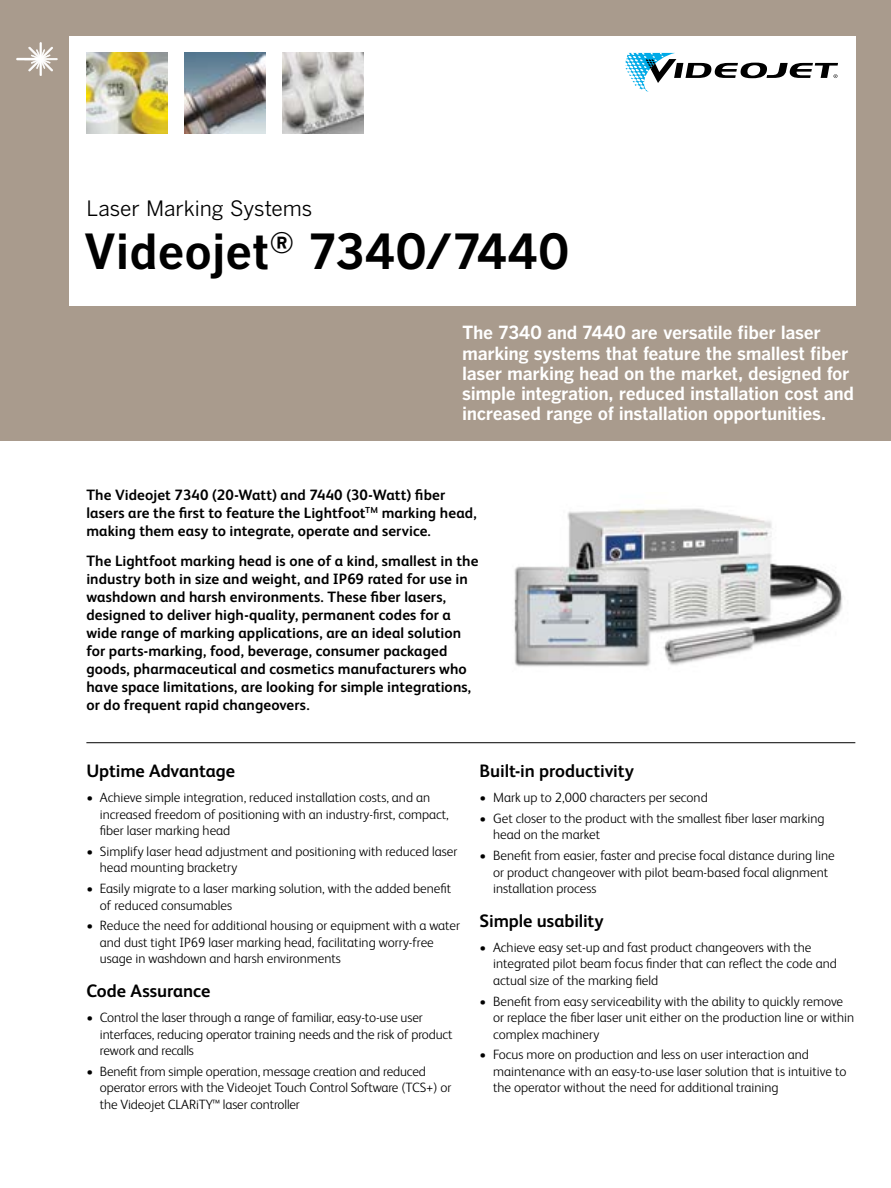
<style>
.page{position:relative;width:891px;height:1188px;background:#fff}
.page>*{position:absolute;margin:0;border:0;box-sizing:border-box;transform-origin:0 0}
.t1{font:700 48px "Benton Gothic";color:#000}
.t2{font:21px "Benton Gothic";letter-spacing:-.005em;color:#000}
.t3{font:700 18px/20.2px "Benton Gothic";letter-spacing:-.02em;color:#fff}
.t4{font:700 18px "FS Albert Pro";letter-spacing:-.005em;color:#000}
.t5{font:700 15px/18px "FS Albert Pro";letter-spacing:.005em;color:#000}
.t6{font:300 13.5px/16.5px "FS Albert Pro";color:#000}
</style>
<div class="page">
<div style="left:0;top:0;width:891px;height:441px;background:#a99b8d"></div>
<div style="left:69px;top:36px;width:786px;height:270px;background:#fff"></div>
<hr style="left:16px;top:58px;width:26px;height:2px;background:#fff">
<hr style="left:24px;top:58px;width:34px;height:2px;background:#fff">
<hr style="left:40px;top:42px;width:2px;height:34px;background:#fff">
<svg style="left:28px;top:47px;width:25px;height:24px"></svg>
<svg style="left:625px;top:53px;width:213px;height:39px"></svg>
<hr style="left:86px;top:742px;width:769px;height:1px;background:#000">
<img style="left:185px;top:53px;width:81px;height:81px">
<img style="left:514px;top:508px;width:329px;height:159px">
<img style="left:283px;top:53px;width:81px;height:81px">
<img style="left:86px;top:53px;width:81px;height:81px">
<h2 class="t2" style="left:86px;top:197px;width:227px">Laser Marking Systems</h2>
<h1 class="t1" style="left:84px;top:224px;width:488px">Videojet<sup>®</sup> 7340/7440</h1>
<p class="t3" style="left:462px;top:323px;width:393px">The 7340 and 7440 are versatile fiber laser marking systems that feature the smallest fiber laser marking head on the market, designed for simple integration, reduced installation cost and increased range of installation opportunities.</p>
<p class="t5" style="left:86px;top:485px;width:392px">The Videojet 7340 (20-Watt) and 7440 (30-Watt) fiber lasers are the first to feature the Lightfoot<sup>TM</sup> marking head, making them easy to integrate, operate and service.</p>
<p class="t5" style="left:86px;top:551px;width:394px">The Lightfoot marking head is one of a kind, smallest in the industry both in size and weight, and IP69 rated for use in washdown and harsh environments. These fiber lasers, designed to deliver high-quality, permanent codes for a wide range of marking applications, are an ideal solution for parts-marking, food, beverage, consumer packaged goods, pharmaceutical and cosmetics manufacturers who have space limitations, are looking for simple integrations, or do frequent rapid changeovers.</p>
<h3 class="t4" style="left:86px;top:758px;width:150px">Uptime Advantage</h3>
<p class="t6" style="left:100px;top:789px;width:351px;text-indent:-14px">• Achieve simple integration, reduced installation costs, and an increased freedom of positioning with an industry-first, compact, fiber laser marking head</p>
<p class="t6" style="left:100px;top:842px;width:359px;text-indent:-14px">• Simplify laser head adjustment and positioning with reduced laser head mounting bracketry</p>
<p class="t6" style="left:100px;top:879px;width:353px;text-indent:-14px">• Easily migrate to a laser marking solution, with the added benefit of reduced consumables</p>
<p class="t6" style="left:100px;top:917px;width:362px;text-indent:-14px">• Reduce the need for additional housing or equipment with a water and dust tight IP69 laser marking head, facilitating worry-free usage in washdown and harsh environments</p>
<h3 class="t4" style="left:86px;top:978px;width:125px">Code Assurance</h3>
<p class="t6" style="left:100px;top:1009px;width:354px;text-indent:-14px">• Control the laser through a range of familiar, easy-to-use user interfaces, reducing operator training needs and the risk of product rework and recalls</p>
<p class="t6" style="left:100px;top:1062px;width:353px;text-indent:-14px">• Benefit from simple operation, message creation and reduced operator errors with the Videojet Touch Control Software (TCS+) or the Videojet CLARiTY™ laser controller</p>
<h3 class="t4" style="left:480px;top:758px;width:156px">Built-in productivity</h3>
<p class="t6" style="left:480px;top:789px;width:230px">• Mark up to 2,000 characters per second</p>
<p class="t6" style="left:493px;top:809px;width:333px;text-indent:-14px">• Get closer to the product with the smallest fiber laser marking head on the market</p>
<p class="t6" style="left:493px;top:847px;width:343px;text-indent:-14px">• Benefit from easier, faster and precise focal distance during line or product changeover with pilot beam-based focal alignment installation process</p>
<h3 class="t4" style="left:480px;top:908px;width:126px">Simple usability</h3>
<p class="t6" style="left:493px;top:938px;width:345px;text-indent:-14px">• Achieve easy set-up and fast product changeovers with the integrated pilot beam focus finder that can reflect the code and actual size of the marking field</p>
<p class="t6" style="left:493px;top:992px;width:362px;text-indent:-14px">• Benefit from easy serviceability with the ability to quickly remove or replace the fiber laser unit either on the production line or within complex machinery</p>
<p class="t6" style="left:493px;top:1046px;width:355px;text-indent:-14px">• Focus more on production and less on user interaction and maintenance with an easy-to-use laser solution that is intuitive to the operator without the need for additional training</p>
</div>
